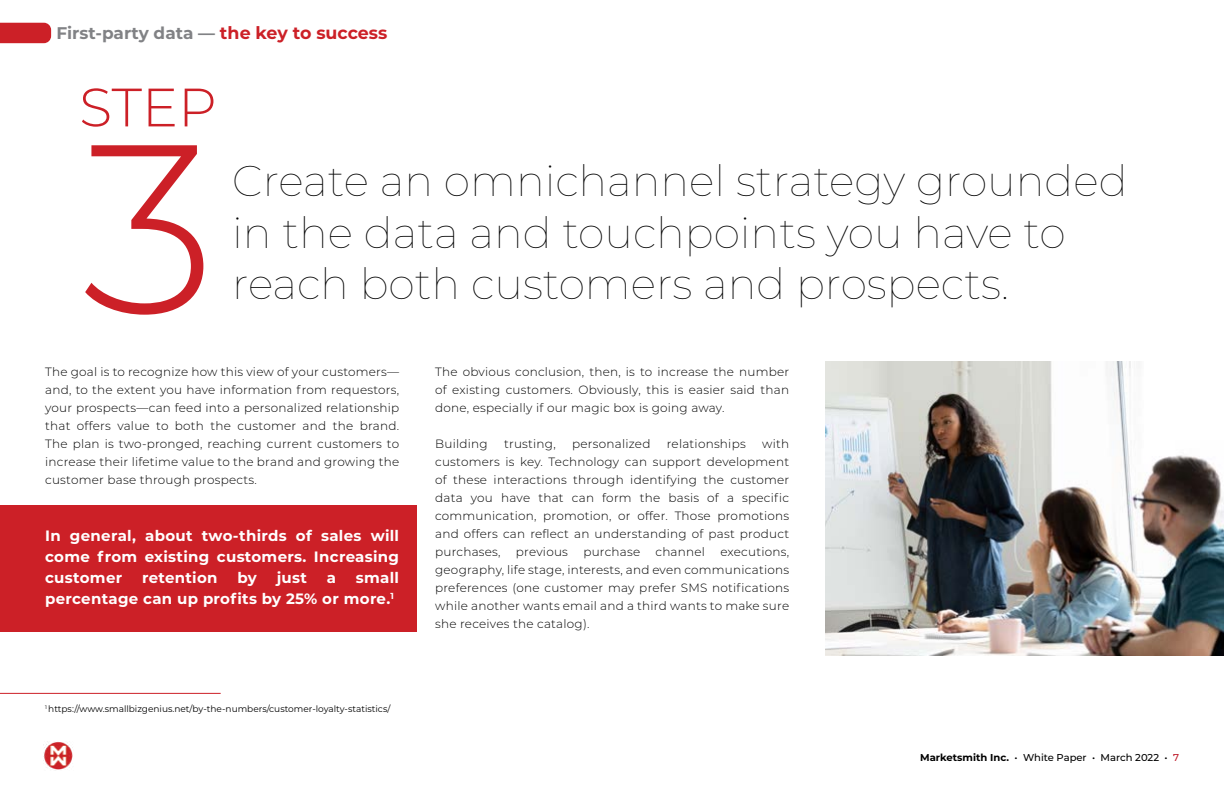
<style>
.page{position:relative;width:1224px;height:792px;background:#fff}
.page>*{position:absolute;margin:0;border:0;box-sizing:border-box;transform-origin:0 0}
.t1{font:300 240.3px "Montserrat";color:#cc2027}
.t2{font:300 54px "Montserrat";color:#cc2027}
.t3{font:100 43px/51.6px "Montserrat";color:#000101}
.t4{font:700 16.9px "Montserrat";color:#818285}
.t5{font:700 15px/21px "Montserrat";letter-spacing:.02em;color:#fff;text-align:justify}
.t6{font:300 12px/18px "Montserrat";letter-spacing:.02em;color:#000101;text-align:justify}
.t7{font:500 10px "Montserrat";color:#000}
.t8{font:9px "Montserrat";color:#000}
.s1{font-size:17.4px;color:#cc2027}
.s2{font-weight:700}
.s3{color:#bf1f2e}
</style>
<div class="page">
<svg style="left:0;top:23px;width:51px;height:20px"></svg>
<img style="left:43px;top:741px;width:30px;height:29px">
<hr style="left:0;top:693px;width:221px;height:1px;background:#cc2027">
<div style="left:0;top:505px;width:417px;height:127px;background:#cc2027"></div>
<img style="left:825px;top:362px;width:399px;height:293px">
<h3 class="t4" style="left:57px;top:21px;width:332px">First-party data — <span class="s1">the key to success</span></h3>
<h2 class="t2" style="left:79px;top:71px;width:139px">STEP</h2>
<h1 class="t1" style="left:82px;top:65px;width:136px">3</h1>
<h3 class="t3" style="left:232px;top:154px;width:897px">Create an omnichannel strategy grounded in the data and touchpoints you have to reach both customers and prospects.</h3>
<p class="t6" style="left:45px;top:362px;width:355px">The goal is to recognize how this view of your customers—</p>
<p class="t6" style="left:45px;top:380px;width:356px">and, to the extent you have information from requestors, your prospects—can feed into a personalized relationship that offers value to both the customer and the brand.<br>The plan is two-pronged, reaching current customers to increase their lifetime value to the brand and growing the customer base through prospects.</p>
<p class="t5" style="left:45px;top:524px;width:356px">In general, about two-thirds of sales will come from existing customers. Increasing customer</p>
<p class="t5" style="left:142px;top:566px;width:77px">retention</p>
<p class="t5" style="left:237px;top:566px;width:21px">by</p>
<p class="t5" style="left:277px;top:566px;width:32px">just</p>
<p class="t5" style="left:327px;top:566px;width:11px">a</p>
<p class="t5" style="left:45px;top:566px;width:355px;text-indent:311px">small percentage can up profits by 25% or more.<sup>1</sup></p>
<p class="t8" style="left:45px;top:703px;width:347px"><sup>1</sup> https://www.smallbizgenius.net/by-the-numbers/customer-loyalty-statistics/</p>
<p class="t6" style="left:435px;top:362px;width:356px">The obvious conclusion, then, is to increase the number of existing customers. Obviously, this is easier said than done, especially if our magic box is going away.</p>
<p class="t6" style="left:435px;top:434px;width:54px">Building</p>
<p class="t6" style="left:504px;top:434px;width:53px">trusting,</p>
<p class="t6" style="left:572px;top:434px;width:80px">personalized</p>
<p class="t6" style="left:667px;top:434px;width:80px">relationships</p>
<p class="t6" style="left:435px;top:434px;width:356px;text-indent:327px">with customers is key. Technology can support development of these interactions through identifying the customer data you have that can form the basis of a specific communication, promotion, or offer. Those promotions and offers can reflect an understanding of past product purchases,</p>
<p class="t6" style="left:516px;top:542px;width:54px">previous</p>
<p class="t6" style="left:583px;top:542px;width:58px">purchase</p>
<p class="t6" style="left:656px;top:542px;width:51px">channel</p>
<p class="t6" style="left:435px;top:542px;width:356px;text-indent:285px">executions, geography, life stage, interests, and even communications preferences (one customer may prefer SMS notifications while another wants email and a third wants to make sure she receives the catalog).</p>
<p class="t7" style="left:920px;top:750px;width:260px"><span class="s2">Marketsmith Inc.</span> • White Paper • March 2022 • <span class="s3">7</span></p>
</div>
